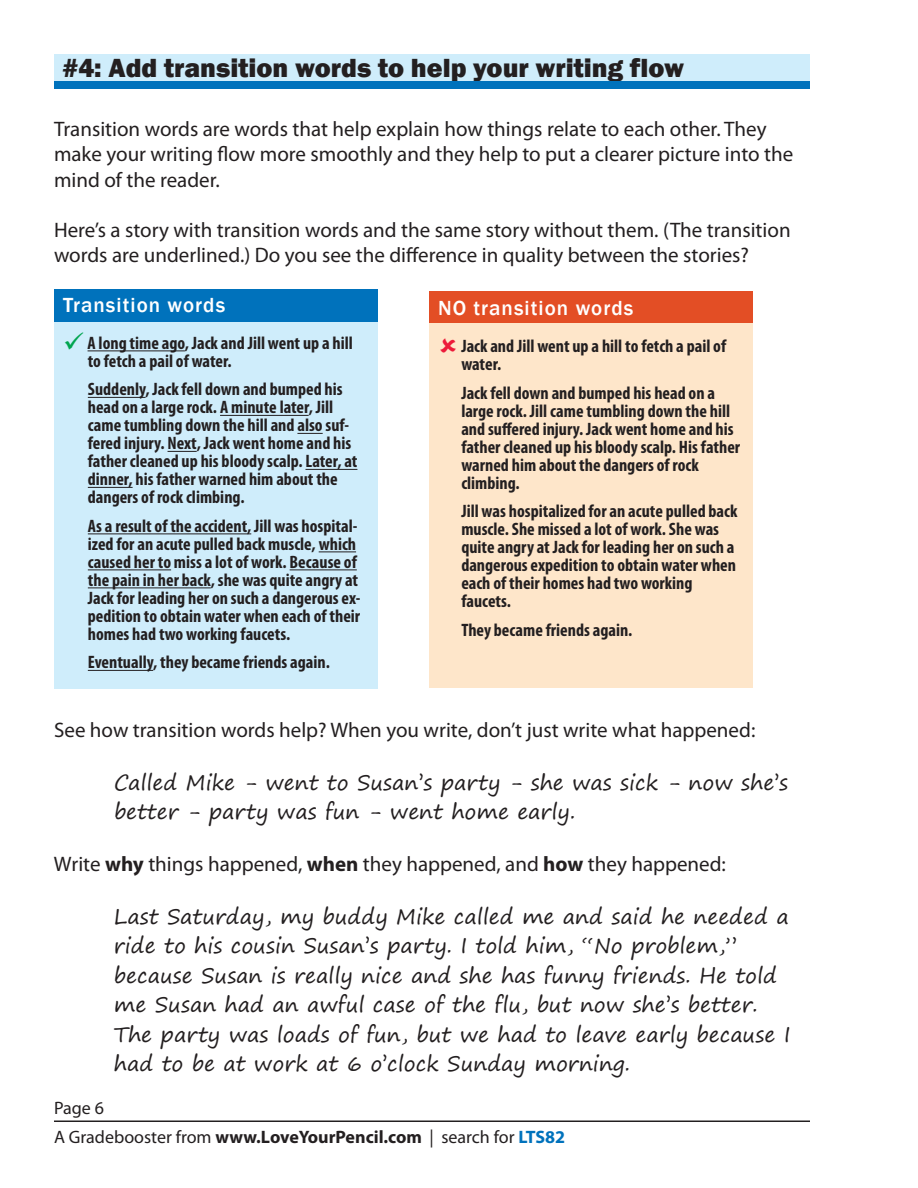
<style>
.page{position:relative;width:918px;height:1188px;background:#fff}
.page>*{position:absolute;margin:0;border:0;box-sizing:border-box;transform-origin:0 0}
.t1{font:800 27px "Franklin Gothic";color:#231f20}
.t2{font:21px/25.2px "Myriad Pro";color:#231f20}
.t3{font:21px/29.4px "Segoe Print";color:#231f20}
.t4{font:500 21px "Franklin Gothic";letter-spacing:.05em;color:#fff}
.t5{font:700 condensed 18px/18px "Myriad Pro";color:#231f20}
.t6{font:18px "Myriad Pro";color:#231f20}
.s1{color:#00a54f}
.s2{font-weight:700}
.s3{font-weight:700;color:#0072bc}
</style>
<div class="page">
<hr style="left:54px;top:1121px;width:756px;height:1px;background:#231f20">
<div style="left:54px;top:54px;width:756px;height:33px;background:#cfedfb"></div>
<div style="left:54px;top:81px;width:756px;height:8px;background:#0072bc"></div>
<div style="left:54px;top:289px;width:324px;height:39px;background:#0072bc"></div>
<div style="left:54px;top:322px;width:324px;height:367px;background:#cfedfb"></div>
<hr style="left:88px;top:350px;width:97px;height:1px;background:#231f20">
<hr style="left:88px;top:397px;width:58px;height:1px;background:#231f20">
<hr style="left:220px;top:415px;width:89px;height:1px;background:#231f20">
<svg style="left:297px;top:433px;width:26px;height:1px"></svg>
<svg style="left:168px;top:451px;width:29px;height:1px"></svg>
<hr style="left:305px;top:469px;width:52px;height:1px;background:#231f20">
<hr style="left:88px;top:487px;width:45px;height:1px;background:#231f20">
<hr style="left:88px;top:533px;width:163px;height:1px;background:#231f20">
<hr style="left:319px;top:551px;width:37px;height:1px;background:#231f20">
<hr style="left:88px;top:569px;width:83px;height:1px;background:#231f20">
<hr style="left:290px;top:569px;width:67px;height:1px;background:#231f20">
<hr style="left:88px;top:587px;width:123px;height:1px;background:#231f20">
<hr style="left:88px;top:670px;width:65px;height:1px;background:#231f20">
<div style="left:429px;top:291px;width:324px;height:39px;background:#e34e25"></div>
<div style="left:429px;top:323px;width:324px;height:365px;background:#fee6ca"></div>
<h1 class="t1" style="left:63px;top:53px;width:623px">#4: Add transition words to help your writing flow</h1>
<p class="t2" style="left:54px;top:118px;width:741px">Transition words are words that help explain how things relate to each other. They make your writing flow more smoothly and they help to put a clearer picture into the mind of the reader.</p>
<p class="t2" style="left:54px;top:219px;width:738px">Here’s a story with transition words and the same story without them. (The transition words are underlined.) Do you see the difference in quality between the stories?</p>
<p class="t4" style="left:63px;top:293px;width:164px">Transition words</p>
<p class="t5" style="left:88px;top:335px;width:267px;text-indent:-25px"><span class="s1">✓</span> A long time ago, Jack and Jill went up a hill to fetch a pail of water.</p>
<p class="t5" style="left:88px;top:382px;width:271px">Suddenly, Jack fell down and bumped his head on a large rock. A minute later, Jill came tumbling down the hill and also suf&shy;fered injury. Next, Jack went home and his father cleaned up his bloody scalp. Later, at dinner, his father warned him about the dangers of rock climbing.</p>
<p class="t5" style="left:88px;top:518px;width:274px">As a result of the accident, Jill was hospital&shy;ized for an acute pulled back muscle, which caused her to miss a lot of work. Because of the pain in her back, she was quite angry at Jack for leading her on such a dangerous ex&shy;pedition to obtain water when each of their homes had two working faucets.</p>
<p class="t5" style="left:88px;top:655px;width:244px">Eventually, they became friends again.</p>
<p class="t4" style="left:438px;top:296px;width:197px">NO transition words</p>
<p class="t5" style="left:461px;top:339px;width:266px">Jack and Jill went up a hill to fetch a pail of water.</p>
<p class="t5" style="left:461px;top:385px;width:280px">Jack fell down and bumped his head on a large rock. Jill came tumbling down the hill and suffered injury. Jack went home and his father cleaned up his bloody scalp. His father warned him about the dangers of rock climbing.</p>
<p class="t5" style="left:461px;top:504px;width:278px">Jill was hospitalized for an acute pulled back muscle. She missed a lot of work. She was quite angry at Jack for leading her on such a dangerous expedition to obtain water when each of their homes had two working faucets.</p>
<p class="t5" style="left:461px;top:622px;width:173px">They became friends again.</p>
<p class="t2" style="left:54px;top:719px;width:703px">See how transition words help? When you write, don’t just write what happened:</p>
<p class="t3" style="left:114px;top:767px;width:676px">Called Mike - went to Susan’s party - she was sick - now she’s better - party was fun - went home early.</p>
<p class="t2" style="left:54px;top:853px;width:673px">Write <span class="s2">why</span> things happened, <span class="s2">when</span> they happened, and <span class="s2">how</span> they happened:</p>
<p class="t3" style="left:114px;top:901px;width:678px">Last Saturday, my buddy Mike called me and said he needed a ride to his cousin Susan’s party. I told him, “No problem,” because Susan is really nice and she has funny friends. He told me Susan had an awful case of the flu, but now she’s better.<br>The party was loads of fun, but we had to leave early because I had to be at work at 6 o’clock Sunday morning.</p>
<p class="t6" style="left:54px;top:1101px;width:51px">Page 6</p>
<p class="t6" style="left:54px;top:1131px;width:513px">A Gradebooster from <span class="s2">www.LoveYourPencil.com</span> | search for <span class="s3">LTS82</span></p>
</div>
